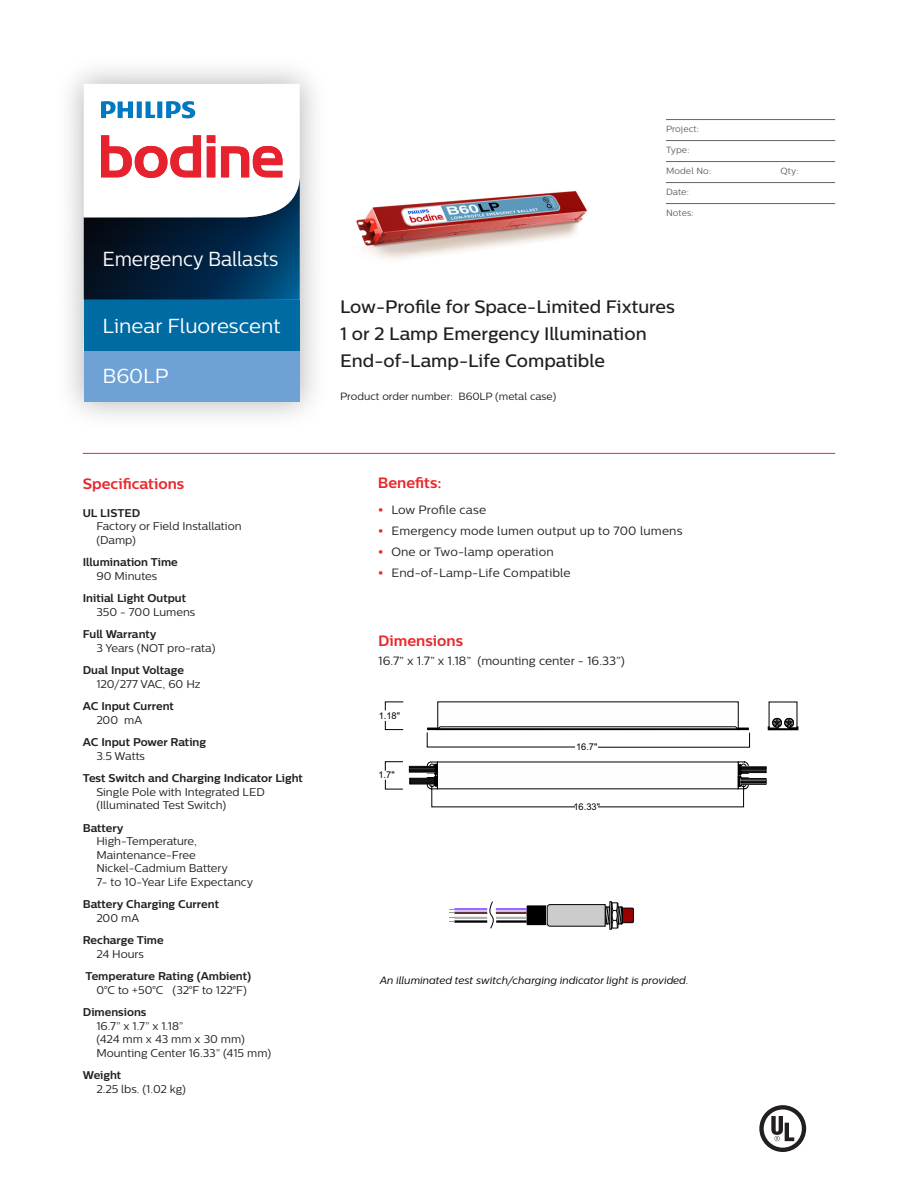
<style>
.page{position:relative;width:918px;height:1188px;background:#fff}
.page>*{position:absolute;margin:0;border:0;box-sizing:border-box;transform-origin:0 0}
.Nav_Panel_Text{font:20.25px "Centrale Sans";letter-spacing:-.005em;color:#fff}
.Nav_Panel_Text-2{font:20.25px "Centrale Sans";letter-spacing:-.005em;color:#fff;scale:.94 1}
.Product_Highlights{font:500 18px "Centrale Sans";color:#231f20}
.Specifications{font:700 15px "Centrale Sans";color:#e9282d}
.Dimensions{font:12px "Centrale Sans";letter-spacing:.015em;color:#231f20}
.Specifications-2{font:11.25px/13.5px "Centrale Sans";color:#231f20}
.Specifications-3{font:700 11.25px/13.5px "Centrale Sans";color:#231f20}
.Notes{font:italic 10.5px "Centrale Sans";color:#000}
.Product_Order_No{font:10.5px "Centrale Sans";color:#231f20}
.t1{font:9.3px "Arial";color:#000}
.Project_Grid{font:9px "Centrale Sans";letter-spacing:.01em;color:#636366}
.s1{font-family:"Centrale Sans X Bold";color:#e9282d}
.s2{font-weight:700}
.s3{font-weight:400}
</style>
<div class="page">
<img style="left:68px;top:262px;width:248px;height:51px">
<div style="left:84px;top:300px;width:216px;height:51px;background:#006ba3"></div>
<div style="left:84px;top:351px;width:216px;height:51px;background:#6ea2d7"></div>
<svg style="left:84px;top:84px;width:216px;height:216px"></svg>
<img style="left:356px;top:190px;width:232px;height:70px">
<hr style="left:666px;top:119px;width:169px;height:1px;background:#636366">
<hr style="left:666px;top:140px;width:169px;height:1px;background:#636366">
<hr style="left:666px;top:161px;width:169px;height:1px;background:#636366">
<hr style="left:666px;top:182px;width:169px;height:1px;background:#636366">
<hr style="left:666px;top:203px;width:169px;height:1px;background:#636366">
<hr style="left:83px;top:453px;width:752px;height:1px;background:#e9282d">
<svg style="left:385px;top:702px;width:19px;height:9px"></svg>
<svg style="left:385px;top:761px;width:18px;height:10px"></svg>
<svg style="left:385px;top:721px;width:18px;height:9px"></svg>
<svg style="left:385px;top:779px;width:18px;height:10px"></svg>
<svg style="left:598px;top:762px;width:168px;height:45px"></svg>
<div style="left:784px;top:718px;width:10px;height:10px;border:1px solid #000;border-radius:50%"></div>
<div style="left:772px;top:718px;width:10px;height:10px;border:1px solid #000;border-radius:50%"></div>
<svg style="left:768px;top:719px;width:30px;height:11px"></svg>
<svg style="left:409px;top:762px;width:166px;height:45px"></svg>
<svg style="left:427px;top:726px;width:323px;height:22px"></svg>
<svg style="left:759px;top:1105px;width:47px;height:47px"></svg>
<hr style="left:496px;top:908px;width:31px;height:2px;background:#96f">
<hr style="left:496px;top:912px;width:31px;height:2px;background:#633">
<hr style="left:496px;top:917px;width:31px;height:2px;background:#b3b3b3">
<hr style="left:496px;top:920px;width:31px;height:3px;background:#000">
<svg style="left:527px;top:902px;width:107px;height:27px"></svg>
<div style="left:610px;top:902px;width:2px;height:27px;border:1px solid #000"></div>
<svg style="left:484px;top:901px;width:15px;height:28px"></svg>
<hr style="left:454px;top:908px;width:33px;height:2px;background:#96f">
<hr style="left:454px;top:912px;width:33px;height:2px;background:#633">
<hr style="left:454px;top:917px;width:33px;height:2px;background:#b3b3b3">
<hr style="left:454px;top:920px;width:33px;height:3px;background:#000">
<svg style="left:449px;top:909px;width:5px;height:13px"></svg>
<p class="Nav_Panel_Text-2" style="left:102px;top:247px;width:189px">Emergency Ballasts</p>
<p class="Nav_Panel_Text" style="left:103px;top:314px;width:179px">Linear Fluorescent</p>
<p class="Nav_Panel_Text" style="left:103px;top:364px;width:68px">B60LP</p>
<p class="Project_Grid" style="left:666px;top:124px;width:34px">Project:</p>
<p class="Project_Grid" style="left:666px;top:145px;width:25px">Type:</p>
<p class="Project_Grid" style="left:666px;top:166px;width:47px">Model No:</p>
<p class="Project_Grid" style="left:781px;top:166px;width:19px">Qty:</p>
<p class="Project_Grid" style="left:666px;top:187px;width:24px">Date:</p>
<p class="Project_Grid" style="left:666px;top:208px;width:29px">Notes:</p>
<p class="Product_Highlights" style="left:340px;top:296px;width:336px">Low-Profile for Space-Limited Fixtures</p>
<p class="Product_Highlights" style="left:340px;top:323px;width:308px">1 or 2 Lamp Emergency Illumination</p>
<p class="Product_Highlights" style="left:340px;top:350px;width:266px">End-of-Lamp-Life Compatible</p>
<p class="Product_Order_No" style="left:340px;top:390px;width:218px">Product order number: B60LP (metal case)</p>
<p class="Specifications" style="left:83px;top:475px;width:103px">Specifications</p>
<p class="Specifications" style="left:378px;top:474px;width:65px">Benefits:</p>
<p class="Dimensions" style="left:378px;top:502px;width:110px"><span class="s1">•</span> Low Profile case</p>
<p class="Dimensions" style="left:378px;top:523px;width:306px"><span class="s1">•</span> Emergency mode lumen output up to 700 lumens</p>
<p class="Dimensions" style="left:378px;top:544px;width:177px"><span class="s1">•</span> One or Two-lamp operation</p>
<p class="Dimensions" style="left:378px;top:565px;width:194px"><span class="s1">•</span> End-of-Lamp-Life Compatible</p>
<p class="Specifications-2" style="left:96px;top:506px;width:147px;text-indent:-14px"><span class="s2">UL LISTED<br></span>Factory or Field Installation (Damp)</p>
<p class="Specifications-3" style="left:96px;top:556px;width:83px;text-indent:-14px">Illumination Time<br><span class="s3">90 Minutes</span></p>
<p class="Specifications-3" style="left:96px;top:592px;width:101px;text-indent:-14px">Initial Light Output<br><span class="s3">350 - 700 Lumens</span></p>
<p class="Specifications-2" style="left:96px;top:628px;width:121px;text-indent:-14px"><span class="s2">Full Warranty<br></span>3 Years (NOT pro-rata)</p>
<p class="Specifications-3" style="left:96px;top:664px;width:106px;text-indent:-14px">Dual Input Voltage<br><span class="s3">120/277 VAC, 60 Hz</span></p>
<p class="Specifications-3" style="left:96px;top:700px;width:79px;text-indent:-14px">AC Input Current<br><span class="s3">200 mA</span></p>
<p class="Specifications-3" style="left:96px;top:736px;width:111px;text-indent:-14px">AC Input Power Rating<br><span class="s3">3.5 Watts</span></p>
<p class="Specifications-2" style="left:96px;top:772px;width:208px;text-indent:-14px"><span class="s2">Test Switch and Charging Indicator Light<br></span>Single Pole with Integrated LED (Illuminated Test Switch)</p>
<p class="Specifications-2" style="left:96px;top:821px;width:158px;text-indent:-14px"><span class="s2">Battery<br></span>High-Temperature,<br>Maintenance-Free<br>Nickel-Cadmium Battery<br>7- to 10-Year Life Expectancy</p>
<p class="Specifications-3" style="left:96px;top:898px;width:124px;text-indent:-14px">Battery Charging Current<br><span class="s3">200 mA</span></p>
<p class="Specifications-3" style="left:83px;top:934px;width:82px;text-align:center">Recharge Time<br><span class="s3">24 Hours</span></p>
<p class="Specifications-3" style="left:86px;top:970px;width:167px;text-align:center">Temperature Rating (Ambient)<br><span class="s3">0°C to +50°C (32°F to 122°F)</span></p>
<p class="Specifications-2" style="left:96px;top:1006px;width:176px;text-indent:-14px"><span class="s2">Dimensions<br></span>16.7” x 1.7” x 1.18”<br>(424 mm x 43 mm x 30 mm)<br>Mounting Center 16.33” (415 mm)</p>
<p class="Specifications-2" style="left:96px;top:1069px;width:91px;text-indent:-14px"><span class="s2">Weight<br></span>2.25 lbs. (1.02 kg)</p>
<p class="Specifications" style="left:378px;top:632px;width:86px">Dimensions</p>
<p class="Dimensions" style="left:378px;top:654px;width:248px">16.7” x 1.7” x 1.18” (mounting center - 16.33”)</p>
<p class="t1" style="left:379px;top:710px;width:23px">1.18"</p>
<p class="t1" style="left:576px;top:741px;width:23px">16.7"</p>
<p class="t1" style="left:378px;top:769px;width:18px">1.7"</p>
<p class="t1" style="left:573px;top:801px;width:28px">16.33"</p>
<p class="Notes" style="left:380px;top:975px;width:310px">An illuminated test switch/charging indicator light is provided.</p>
</div>
